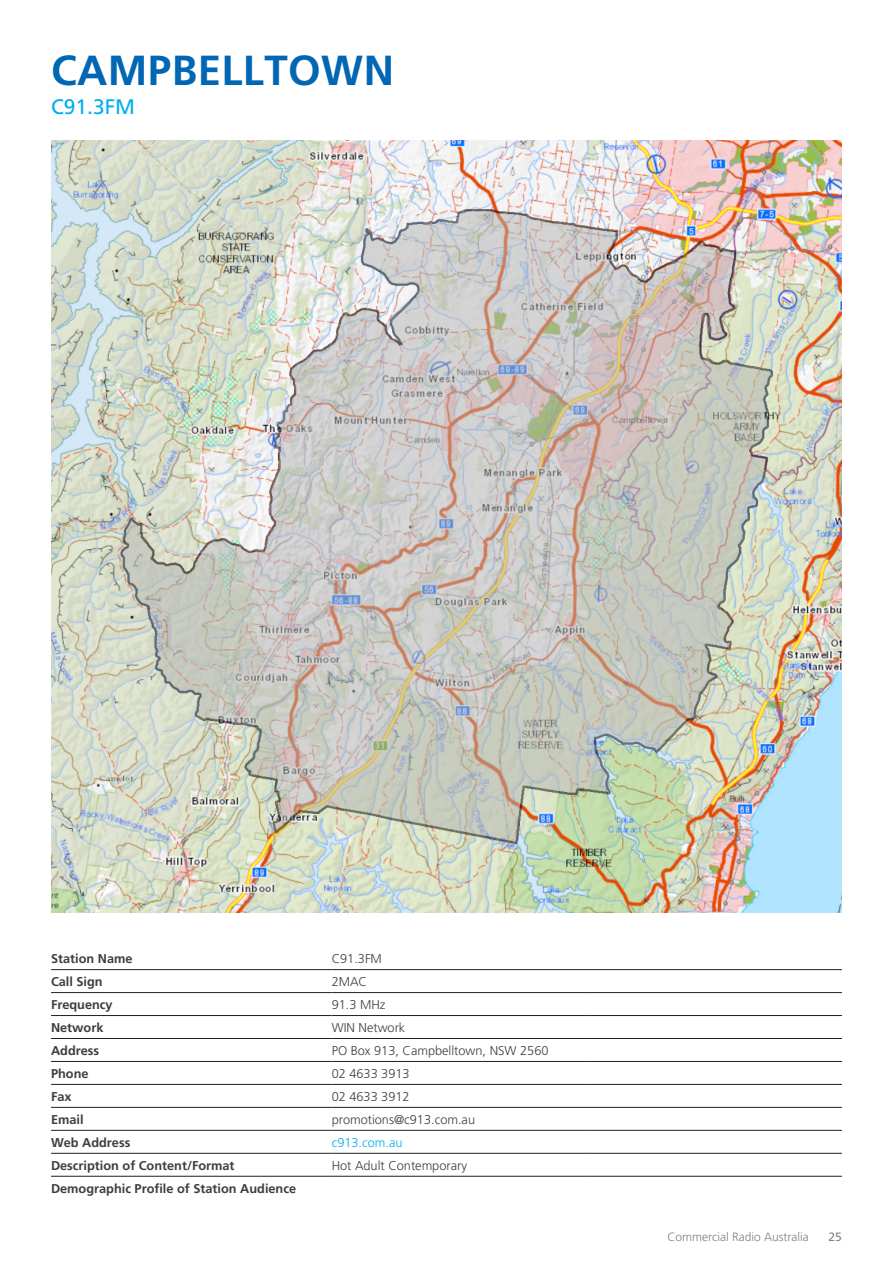
<style>
.page{position:relative;width:893px;height:1263px;background:#fff}
.page>*{position:absolute;margin:0;border:0;box-sizing:border-box;transform-origin:0 0}
.t1{font:700 42px "Frutiger";letter-spacing:.01em;color:#0166b3}
.t2{font:21px "Frutiger";color:#00aeef}
.t3{font:700 12.75px "Frutiger";color:#3e3e3f}
.t4{font:300 12.75px "Frutiger";color:#3e3e3f}
.t5{font:300 12.75px "Frutiger";color:#00aeef}
.t6{font:300 12px "Frutiger";color:#808083}
.t7{font:12px "Frutiger";color:#808083}
</style>
<div class="page">
<img style="left:51px;top:140px;width:791px;height:773px">
<hr style="left:51px;top:969px;width:281px;height:1px;background:#231f20">
<hr style="left:332px;top:969px;width:255px;height:1px;background:#231f20">
<hr style="left:587px;top:969px;width:255px;height:1px;background:#231f20">
<hr style="left:51px;top:992px;width:281px;height:1px;background:#231f20">
<hr style="left:332px;top:992px;width:255px;height:1px;background:#231f20">
<hr style="left:587px;top:992px;width:255px;height:1px;background:#231f20">
<hr style="left:51px;top:1015px;width:281px;height:1px;background:#231f20">
<hr style="left:332px;top:1015px;width:255px;height:1px;background:#231f20">
<hr style="left:587px;top:1015px;width:255px;height:1px;background:#231f20">
<hr style="left:51px;top:1038px;width:281px;height:1px;background:#231f20">
<hr style="left:332px;top:1038px;width:255px;height:1px;background:#231f20">
<hr style="left:587px;top:1038px;width:255px;height:1px;background:#231f20">
<hr style="left:51px;top:1061px;width:281px;height:1px;background:#231f20">
<hr style="left:332px;top:1061px;width:255px;height:1px;background:#231f20">
<hr style="left:587px;top:1061px;width:255px;height:1px;background:#231f20">
<hr style="left:51px;top:1084px;width:281px;height:1px;background:#231f20">
<hr style="left:332px;top:1084px;width:255px;height:1px;background:#231f20">
<hr style="left:587px;top:1084px;width:255px;height:1px;background:#231f20">
<hr style="left:51px;top:1107px;width:281px;height:1px;background:#231f20">
<hr style="left:332px;top:1107px;width:255px;height:1px;background:#231f20">
<hr style="left:587px;top:1107px;width:255px;height:1px;background:#231f20">
<hr style="left:51px;top:1130px;width:281px;height:1px;background:#231f20">
<hr style="left:332px;top:1130px;width:255px;height:1px;background:#231f20">
<hr style="left:587px;top:1130px;width:255px;height:1px;background:#231f20">
<hr style="left:51px;top:1153px;width:281px;height:1px;background:#231f20">
<hr style="left:332px;top:1153px;width:255px;height:1px;background:#231f20">
<hr style="left:587px;top:1153px;width:255px;height:1px;background:#231f20">
<hr style="left:51px;top:1176px;width:281px;height:1px;background:#231f20">
<hr style="left:332px;top:1176px;width:255px;height:1px;background:#231f20">
<hr style="left:587px;top:1176px;width:255px;height:1px;background:#231f20">
<h1 class="t1" style="left:51px;top:45px;width:344px">CAMPBELLTOWN</h1>
<h2 class="t2" style="left:51px;top:94px;width:86px">C91.3FM</h2>
<p class="t3" style="left:51px;top:951px;width:83px">Station Name</p>
<p class="t4" style="left:332px;top:952px;width:52px">C91.3FM</p>
<p class="t3" style="left:51px;top:974px;width:53px">Call Sign</p>
<p class="t4" style="left:332px;top:974px;width:37px">2MAC</p>
<p class="t3" style="left:51px;top:997px;width:63px">Frequency</p>
<p class="t4" style="left:332px;top:997px;width:55px">91.3 MHz</p>
<p class="t3" style="left:51px;top:1020px;width:54px">Network</p>
<p class="t4" style="left:332px;top:1020px;width:75px">WIN Network</p>
<p class="t3" style="left:51px;top:1043px;width:50px">Address</p>
<p class="t4" style="left:332px;top:1043px;width:218px">PO Box 913, Campbelltown, NSW 2560</p>
<p class="t3" style="left:51px;top:1066px;width:39px">Phone</p>
<p class="t4" style="left:332px;top:1066px;width:79px">02 4633 3913</p>
<p class="t3" style="left:51px;top:1089px;width:22px">Fax</p>
<p class="t4" style="left:332px;top:1089px;width:79px">02 4633 3912</p>
<p class="t3" style="left:51px;top:1112px;width:34px">Email</p>
<p class="t4" style="left:332px;top:1112px;width:145px">promotions@c913.com.au</p>
<p class="t3" style="left:51px;top:1135px;width:81px">Web Address</p>
<p class="t5" style="left:332px;top:1135px;width:72px">c913.com.au</p>
<p class="t3" style="left:51px;top:1158px;width:185px">Description of Content/Format</p>
<p class="t4" style="left:332px;top:1158px;width:137px">Hot Adult Contemporary</p>
<p class="t3" style="left:51px;top:1181px;width:247px">Demographic Profile of Station Audience</p>
<p class="t6" style="left:667px;top:1230px;width:143px">Commercial Radio Australia</p>
<p class="t7" style="left:828px;top:1230px;width:15px">25</p>
</div>
